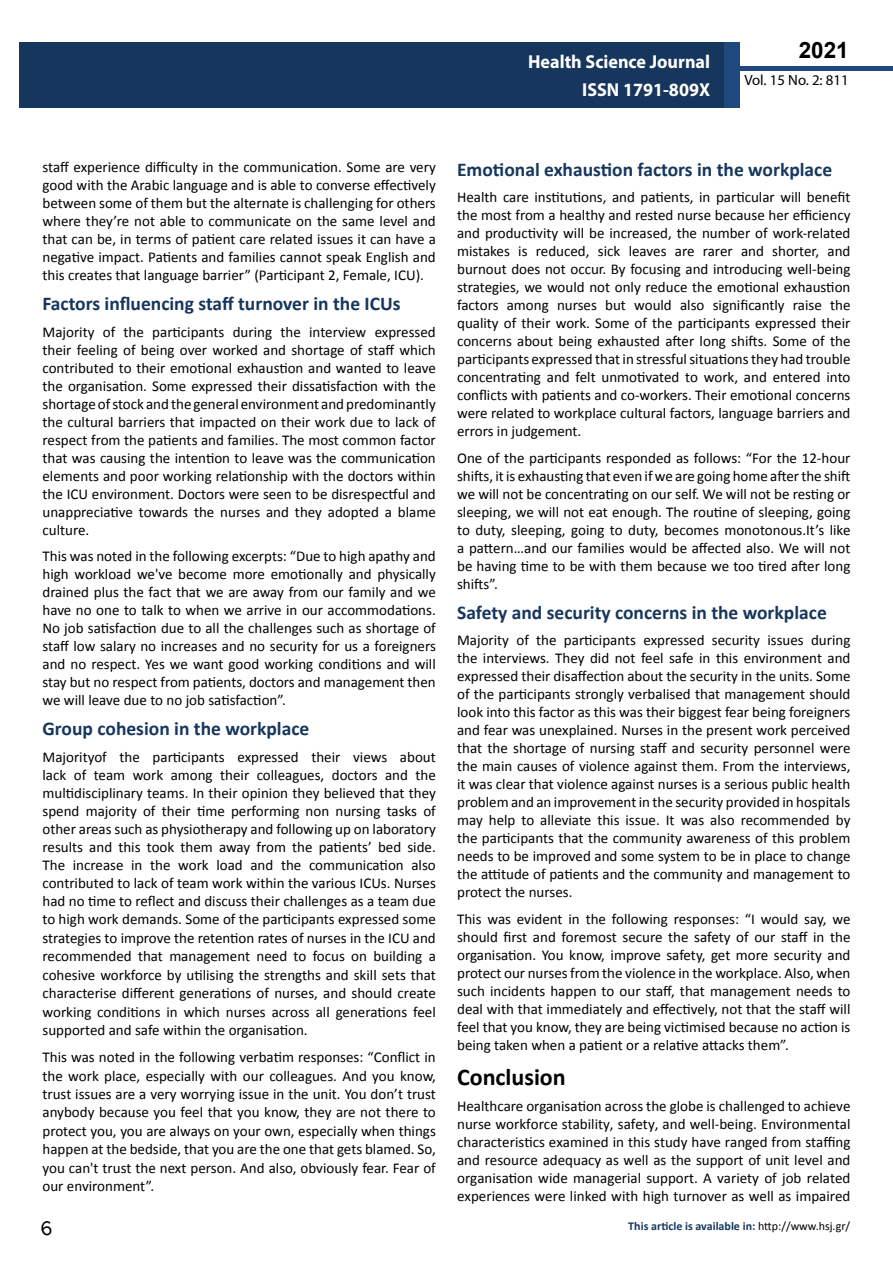
<style>
.page{position:relative;width:893px;height:1263px;background:#fff}
.page>*{position:absolute;margin:0;border:0;box-sizing:border-box;transform-origin:0 0}
.t1{font:25.5px "Tunga";color:#000}
.t2{font:700 24px "Calibri";color:#000}
.t3{font:700 22.5px "Arial";color:#000}
.t4{font:700 19.5px "Calibri";color:#16365d}
.t5{font:700 18.75px/27.2px "Myriad Pro";color:#fff;text-align:right;scale:.96 1}
.t6{font:15px/18px "Calibri";color:#000;text-align:justify}
.t7{font:14.85px "Myriad Pro";color:#000}
.t8{font:700 12px "Calibri";color:#16375d}
.s1{font-weight:400;color:#000}
</style>
<div class="page">
<div style="left:722px;top:66px;width:171px;height:5px;background:#1f497d"></div>
<div style="left:19px;top:42px;width:706px;height:66px;background:#16365d"></div>
<div style="left:725px;top:42px;width:15px;height:66px;background:#1f497d"></div>
<p class="t5" style="left:528px;top:48px;width:191px">Health Science Journal<br>ISSN 1791-809X</p>
<h3 class="t3" style="left:799px;top:35px;width:52px">2021</h3>
<p class="t7" style="left:744px;top:71px;width:106px">Vol. 15 No. 2: 811</p>
<p class="t6" style="left:43px;top:158px;width:395px">staff experience difficulty in the communication. Some are very good with the Arabic language and is able to converse effectively between some of them but the alternate is challenging for others where they’re not able to communicate on the same level and that can be, in terms of patient care related issues it can have a negative impact. Patients and families cannot speak English and this creates that language barrier” (Participant 2, Female, ICU).</p>
<h3 class="t4" style="left:43px;top:291px;width:360px">Factors influencing staff turnover in the ICUs</h3>
<p class="t6" style="left:43px;top:323px;width:395px">Majority of the participants during the interview expressed their feeling of being over worked and shortage of staff which contributed to their emotional exhaustion and wanted to leave the organisation. Some expressed their dissatisfaction with the shortage of stock and the general environment and predominantly the cultural barriers that impacted on their work due to lack of respect from the patients and families. The most common factor that was causing the intention to leave was the communication elements and poor working relationship with the doctors within the ICU environment. Doctors were seen to be disrespectful and unappreciative towards the nurses and they adopted a blame culture.</p>
<p class="t6" style="left:43px;top:547px;width:395px">This was noted in the following excerpts: “Due to high apathy and high workload we've become more emotionally and physically drained plus the fact that we are away from our family and we have no one to talk to when we arrive in our accommodations.<br>No job satisfaction due to all the challenges such as shortage of staff low salary no increases and no security for us a foreigners and no respect. Yes we want good working conditions and will stay but no respect from patients, doctors and management then we will leave due to no job satisfaction”.</p>
<h3 class="t4" style="left:43px;top:716px;width:268px">Group cohesion in the workplace</h3>
<p class="t6" style="left:43px;top:748px;width:395px">Majorityof the participants expressed their views about lack of team work among their colleagues, doctors and the multidisciplinary teams. In their opinion they believed that they spend majority of their time performing non nursing tasks of other areas such as physiotherapy and following up on laboratory results and this took them away from the patients’ bed side.<br>The increase in the work load and the communication also contributed to lack of team work within the various ICUs. Nurses had no time to reflect and discuss their challenges as a team due to high work demands. Some of the participants expressed some strategies to improve the retention rates of nurses in the ICU and recommended that management need to focus on building a cohesive workforce by utilising the strengths and skill sets that characterise different generations of nurses, and should create working conditions in which nurses across all generations feel supported and safe within the organisation.</p>
<p class="t6" style="left:43px;top:1048px;width:395px;line-height:18.5px">This was noted in the following verbatim responses: “Conflict in the work place, especially with our colleagues. And you know, trust issues are a very worrying issue in the unit. You don’t trust anybody because you feel that you know, they are not there to protect you, you are always on your own, especially when things happen at the bedside, that you are the one that gets blamed. So, you can't trust the next person. And also, obviously fear. Fear of our environment”.</p>
<h3 class="t4" style="left:457px;top:157px;width:377px">Emotional exhaustion factors in the workplace</h3>
<p class="t6" style="left:457px;top:188px;width:395px">Health care institutions, and patients, in particular will benefit the most from a healthy and rested nurse because her efficiency and productivity will be increased, the number of work-related mistakes is reduced, sick leaves are rarer and shorter, and burnout does not occur. By focusing and introducing well-being strategies, we would not only reduce the emotional exhaustion factors among nurses but would also significantly raise the quality of their work. Some of the participants expressed their concerns about being exhausted after long shifts. Some of the participants expressed that in stressful situations they had trouble concentrating and felt unmotivated to work, and entered into conflicts with patients and co-workers. Their emotional concerns were related to workplace cultural factors, language barriers and errors in judgement.</p>
<p class="t6" style="left:457px;top:449px;width:395px">One of the participants responded as follows: “For the 12-hour shifts, it is exhausting that even if we are going home after the shift we will not be concentrating on our self. We will not be resting or sleeping, we will not eat enough. The routine of sleeping, going to duty, sleeping, going to duty, becomes monotonous.It’s like a pattern…and our families would be affected also. We will not be having time to be with them because we too tired after long shifts”.</p>
<h3 class="t4" style="left:457px;top:600px;width:371px">Safety and security concerns in the workplace</h3>
<p class="t6" style="left:457px;top:631px;width:395px">Majority of the participants expressed security issues during the interviews. They did not feel safe in this environment and expressed their disaffection about the security in the units. Some of the participants strongly verbalised that management should look into this factor as this was their biggest fear being foreigners and fear was unexplained. Nurses in the present work perceived that the shortage of nursing staff and security personnel were the main causes of violence against them. From the interviews, it was clear that violence against nurses is a serious public health problem and an improvement in the security provided in hospitals may help to alleviate this issue. It was also recommended by the participants that the community awareness of this problem needs to be improved and some system to be in place to change the attitude of patients and the community and management to protect the nurses.</p>
<p class="t6" style="left:457px;top:910px;width:395px">This was evident in the following responses: “I would say, we should first and foremost secure the safety of our staff in the organisation. You know, improve safety, get more security and protect our nurses from the violence in the workplace. Also, when such incidents happen to our staff, that management needs to deal with that immediately and effectively, not that the staff will feel that you know, they are being victimised because no action is being taken when a patient or a relative attacks them”.</p>
<h2 class="t2" style="left:457px;top:1061px;width:110px">Conclusion</h2>
<p class="t6" style="left:457px;top:1097px;width:395px">Healthcare organisation across the globe is challenged to achieve nurse workforce stability, safety, and well-being. Environmental characteristics examined in this study have ranged from staffing and resource adequacy as well as the support of unit level and organisation wide managerial support. A variety of job related experiences were linked with high turnover as well as impaired</p>
<h1 class="t1" style="left:40px;top:1211px;width:14px">6</h1>
<p class="t8" style="left:628px;top:1218px;width:223px">This article is available in: <span class="s1">http://www.hsj.gr/</span></p>
</div>
